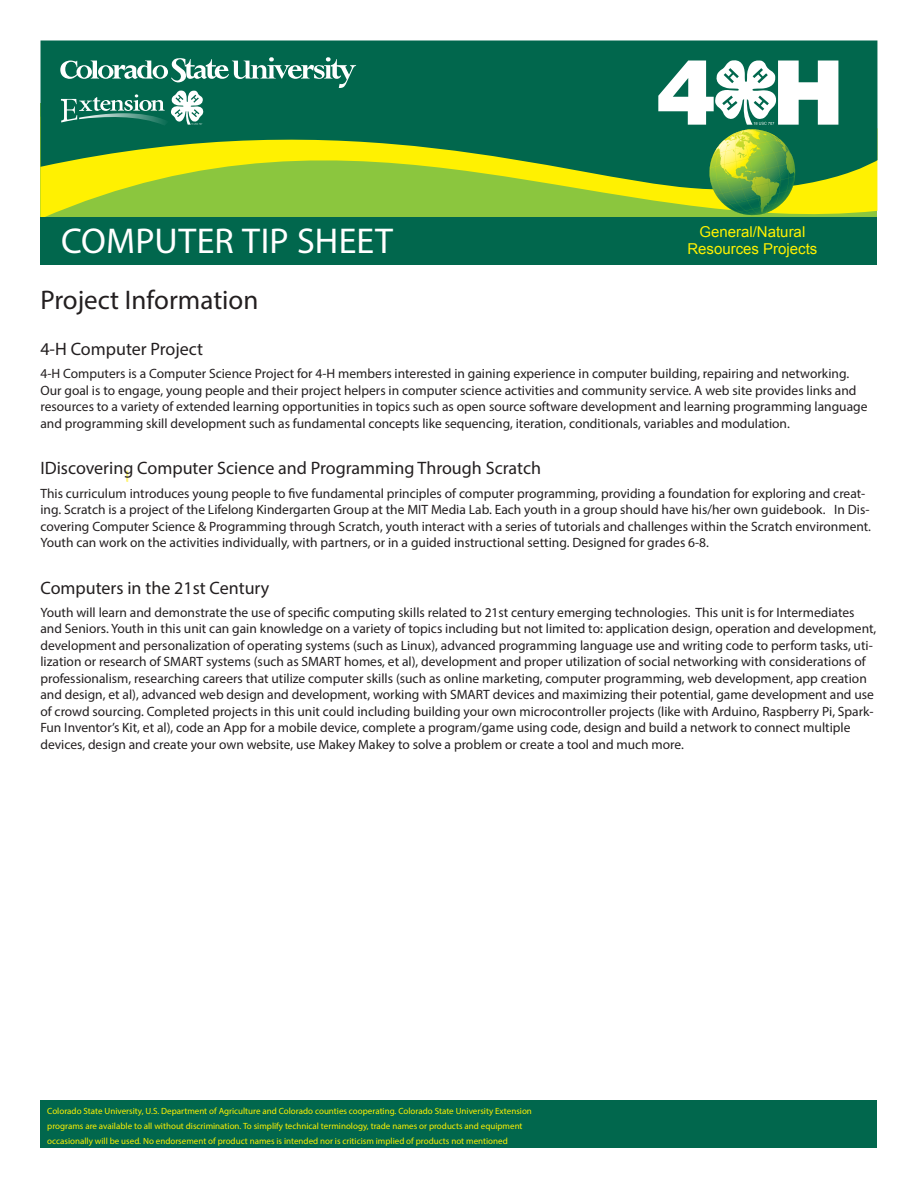
<style>
.page{position:relative;width:918px;height:1188px;background:#fff}
.page>*{position:absolute;margin:0;border:0;box-sizing:border-box;transform-origin:0 0}
.t1{font:36px "Myriad Pro";letter-spacing:.01em;color:#fff}
.body{font:27px "Myriad Pro";color:#231f20}
.body-2{font:18px "Myriad Pro";color:#231f20}
.t2{font:15px "Arial";color:#fff101}
.body-3{font:13.5px/16.5px "Myriad Pro";color:#231f20}
.t3{font:9px/15px "Myriad Pro";color:#fff101}
</style>
<div class="page">
<svg style="left:40px;top:198px;width:837px;height:19px;background:#95c938"></svg>
<svg style="left:40px;top:40px;width:838px;height:158px;background:#458f3d"></svg>
<svg style="left:60px;top:56px;width:296px;height:70px;background:#2d816c"></svg>
<div style="left:40px;top:217px;width:838px;height:48px;background:#01674d"></div>
<svg style="left:658px;top:58px;width:180px;height:157px"></svg>
<div style="left:40px;top:1100px;width:838px;height:48px;background:#01674d"></div>
<svg style="left:126px;top:471px;width:2px;height:11px"></svg>
<p class="t1" style="left:61px;top:219px;width:334px">COMPUTER TIP SHEET</p>
<p class="t2" style="left:699px;top:222px;width:107px">General/Natural</p>
<p class="t2" style="left:687px;top:238px;width:132px">Resources Projects</p>
<p class="body" style="left:40px;top:283px;width:219px">Project Information</p>
<p class="body-2" style="left:40px;top:338px;width:164px">4-H Computer Project</p>
<p class="body-3" style="left:40px;top:365px;width:829px">4-H Computers is a Computer Science Project for 4-H members interested in gaining experience in computer building, repairing and networking.<br>Our goal is to engage, young people and their project helpers in computer science activities and community service. A web site provides links and resources to a variety of extended learning opportunities in topics such as open source software development and learning programming language and programming skill development such as fundamental concepts like sequencing, iteration, conditionals, variables and modulation.</p>
<p class="body-2" style="left:40px;top:457px;width:502px">IDiscovering Computer Science and Programming Through Scratch</p>
<p class="body-3" style="left:40px;top:485px;width:832px">This curriculum introduces young people to five fundamental principles of computer programming, providing a foundation for exploring and creat&shy;ing. Scratch is a project of the Lifelong Kindergarten Group at the MIT Media Lab. Each youth in a group should have his/her own guidebook. In Dis&shy;covering Computer Science &amp; Programming through Scratch, youth interact with a series of tutorials and challenges within the Scratch environment.<br>Youth can work on the activities individually, with partners, or in a guided instructional setting. Designed for grades 6-8.</p>
<p class="body-2" style="left:40px;top:576px;width:231px">Computers in the 21st Century</p>
<p class="body-3" style="left:40px;top:604px;width:837px">Youth will learn and demonstrate the use of specific computing skills related to 21st century emerging technologies. This unit is for Intermediates and Seniors. Youth in this unit can gain knowledge on a variety of topics including but not limited to: application design, operation and development, development and personalization of operating systems (such as Linux), advanced programming language use and writing code to perform tasks, uti&shy;lization or research of SMART systems (such as SMART homes, et al), development and proper utilization of social networking with considerations of professionalism, researching careers that utilize computer skills (such as online marketing, computer programming, web development, app creation and design, et al), advanced web design and development, working with SMART devices and maximizing their potential, game development and use of crowd sourcing. Completed projects in this unit could including building your own microcontroller projects (like with Arduino, Raspberry Pi, Spark-Fun Inventor’s Kit, et al), code an App for a mobile device, complete a program/game using code, design and build a network to connect multiple devices, design and create your own website, use Makey Makey to solve a problem or create a tool and much more.</p>
<p class="t3" style="left:47px;top:1103px;width:486px">Colorado State University, U.S. Department of Agriculture and Colorado counties cooperating. Colorado State University Extension programs are available to all without discrimination. To simplify technical terminology, trade names or products and equipment occasionally will be used. No endorsement of product names is intended nor is criticism implied of products not mentioned</p>
</div>
